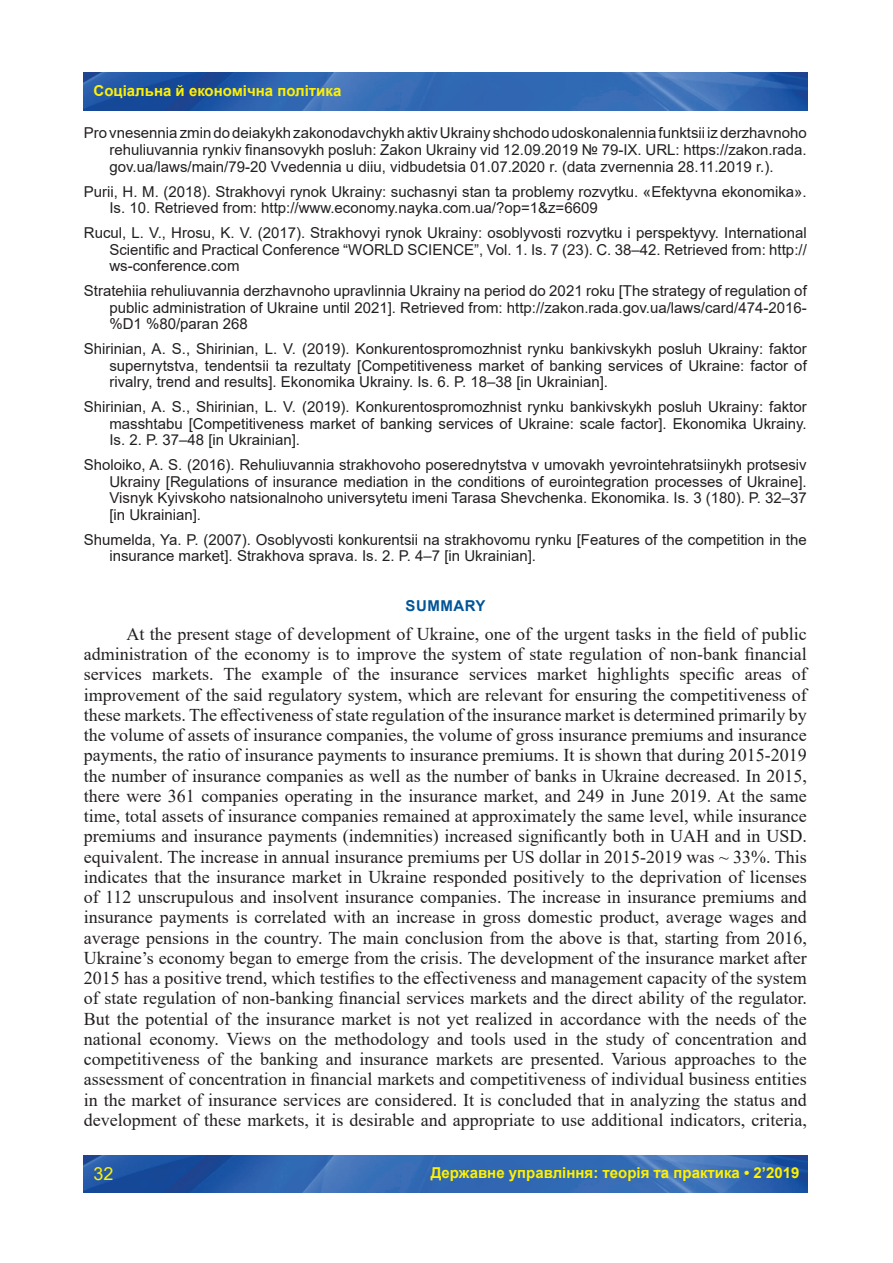
<style>
.page{position:relative;width:893px;height:1263px;background:#fff}
.page>*{position:absolute;margin:0;border:0;box-sizing:border-box;transform-origin:0 0}
.t1{font:18px/20.2px "Times New Roman";color:#231f20;text-align:justify}
.t2{font:18px "Arial";color:#fff101}
.t3{font:15px/16.5px "Arial";color:#231f20;text-align:justify}
.t4{font:700 15px "Arial";color:#fff101}
.t5{font:700 15px "Arial";letter-spacing:.035em;color:#015497}
</style>
<div class="page">
<img style="left:84px;top:1155px;width:724px;height:37px">
<img style="left:84px;top:73px;width:724px;height:37px">
<p class="t4" style="left:94px;top:80px;width:249px">Соціальна й економічна політика</p>
<p class="t3" style="left:109px;top:125px;width:699px;text-indent:-26px">Pro vnesennia zmin do deiakykh zakonodavchykh aktiv Ukrainy shchodo udoskonalennia funktsii iz derzhavnoho rehuliuvannia rynkiv finansovykh posluh: Zakon Ukrainy vid 12.09.2019 № 79-IX. URL: https://zakon.rada. gov.ua/laws/main/79-20 Vvedennia u diiu, vidbudetsia 01.07.2020 r. (data zvernennia 28.11.2019 r.).</p>
<p class="t3" style="left:109px;top:183px;width:699px;text-indent:-26px">Purii, H. M. (2018). Strakhovyi rynok Ukrainy: suchasnyi stan ta problemy rozvytku. «Efektyvna ekonomika».<br>Is. 10. Retrieved from: http://www.economy.nayka.com.ua/?op=1&amp;z=6609</p>
<p class="t3" style="left:109px;top:224px;width:699px;text-indent:-26px">Rucul, L. V., Hrosu, K. V. (2017). Strakhovyi rynok Ukrainy: osoblyvosti rozvytku i perspektyvy. International Scientific and Practical Conference “WORLD SCIENCEˮ, Vol. 1. Is. 7 (23). C. 38–42. Retrieved from: http:// ws-conference.com</p>
<p class="t3" style="left:109px;top:282px;width:699px;text-indent:-26px">Stratehiia rehuliuvannia derzhavnoho upravlinnia Ukrainy na period do 2021 roku [The strategy of regulation of public administration of Ukraine until 2021]. Retrieved from: http://zakon.rada.gov.ua/laws/card/474-2016- %D1 %80/paran 268</p>
<p class="t3" style="left:109px;top:340px;width:699px;text-indent:-26px">Shirinian, A. S., Shirinian, L. V. (2019). Konkurentospromozhnist rynku bankivskykh posluh Ukrainy: faktor supernytstva, tendentsii ta rezultaty [Competitiveness market of banking services of Ukraine: factor of rivalry, trend and results]. Ekonomika Ukrainy. Is. 6. P. 18–38 [in Ukrainian].</p>
<p class="t3" style="left:109px;top:398px;width:699px;text-indent:-26px">Shirinian, A. S., Shirinian, L. V. (2019). Konkurentospromozhnist rynku bankivskykh posluh Ukrainy: faktor masshtabu [Competitiveness market of banking services of Ukraine: scale factor]. Ekonomika Ukrainy.<br>Is. 2. P. 37–48 [in Ukrainian].</p>
<p class="t3" style="left:109px;top:456px;width:699px;text-indent:-26px">Sholoiko, A. S. (2016). Rehuliuvannia strakhovoho poserednytstva v umovakh yevrointehratsiinykh protsesiv Ukrainy [Regulations of insurance mediation in the conditions of eurointegration processes of Ukraine].<br>Visnyk Kyivskoho natsionalnoho universytetu imeni Tarasa Shevchenka. Ekonomika. Is. 3 (180). P. 32–37 [in Ukrainian].</p>
<p class="t3" style="left:109px;top:531px;width:699px;text-indent:-26px">Shumelda, Ya. P. (2007). Osoblyvosti konkurentsii na strakhovomu rynku [Features of the competition in the insurance market]. Strakhova sprava. Is. 2. P. 4–7 [in Ukrainian].</p>
<p class="t5" style="left:405px;top:595px;width:82px">SUMMARY</p>
<p class="t1" style="left:84px;top:623px;width:724px;text-indent:43px">At the present stage of development of Ukraine, one of the urgent tasks in the field of public administration of the economy is to improve the system of state regulation of non-bank financial services markets. The example of the insurance services market highlights specific areas of improvement of the said regulatory system, which are relevant for ensuring the competitiveness of these markets. The effectiveness of state regulation of the insurance market is determined primarily by the volume of assets of insurance companies, the volume of gross insurance premiums and insurance payments, the ratio of insurance payments to insurance premiums. It is shown that during 2015-2019 the number of insurance companies as well as the number of banks in Ukraine decreased. In 2015, there were 361 companies operating in the insurance market, and 249 in June 2019. At the same time, total assets of insurance companies remained at approximately the same level, while insurance premiums and insurance payments (indemnities) increased significantly both in UAH and in USD. equivalent. The increase in annual insurance premiums per US dollar in 2015-2019 was ~ 33%. This indicates that the insurance market in Ukraine responded positively to the deprivation of licenses of 112 unscrupulous and insolvent insurance companies. The increase in insurance premiums and insurance payments is correlated with an increase in gross domestic product, average wages and average pensions in the country. The main conclusion from the above is that, starting from 2016, Ukraine’s economy began to emerge from the crisis. The development of the insurance market after 2015 has a positive trend, which testifies to the effectiveness and management capacity of the system of state regulation of non-banking financial services markets and the direct ability of the regulator.<br>But the potential of the insurance market is not yet realized in accordance with the needs of the national economy. Views on the methodology and tools used in the study of concentration and competitiveness of the banking and insurance markets are presented. Various approaches to the assessment of concentration in financial markets and competitiveness of individual business entities in the market of insurance services are considered. It is concluded that in analyzing the status and development of these markets, it is desirable and appropriate to use additional indicators, criteria,</p>
<p class="t2" style="left:94px;top:1161px;width:22px">32</p>
<p class="t4" style="left:431px;top:1162px;width:370px">Державне управління: теорія та практика • 2’2019</p>
</div>
